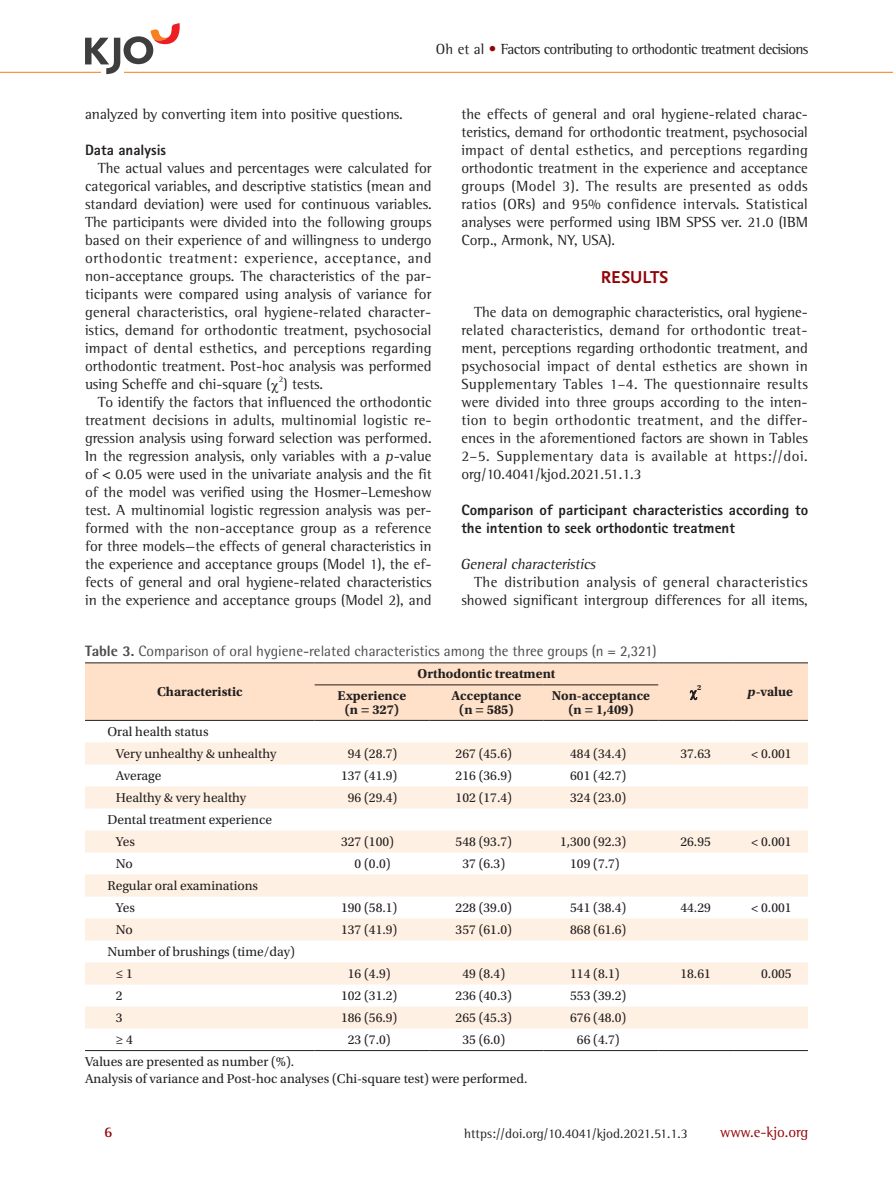
<style>
.page{position:relative;width:893px;height:1191px;background:#fff}
.page>*{position:absolute;margin:0;border:0;box-sizing:border-box;transform-origin:0 0}
.t1{font:700 18px "Nexus Sans";color:#920407}
.t2{font:15px/18px "Rotis Semi Serif Std";color:#231f20;text-align:justify}
.t3{font:800 15px/18px "Rotis Sans Serif Std";color:#231f20}
.t4{font:15px "Rotis Semi Sans Std";color:#4b4c4d}
.t5{font:15px "Rotis Semi Serif Std";letter-spacing:-.04em;color:#231f20}
.t6{font:italic 15px "Rotis Semi Serif Std";color:#231f20}
.t7{font:15px "Rotis Semi Serif Std";color:#920407}
.t8{font:700 15px "Rotis Semi Serif Std";color:#920407}
.t9{font:13.5px/22px "Utopia Std";color:#231f20}
.t10{font:700 13.5px/13.5px "Utopia Std";color:#231f20;text-align:center}
.t11{font:13.5px "Rotis Semi Serif Std";color:#231f20}
.t12{font:8.7px "Rotis Semi Serif Std";color:#231f20}
.t13{font:700 7.8px "Utopia Std";color:#231f20}
.s1{color:#920407}
.s2{font-weight:800}
.s3{font-style:italic}
</style>
<div class="page">
<hr style="left:0;top:72px;width:893px;height:1px;background:#f58220">
<svg style="left:85px;top:23px;width:95px;height:51px"></svg>
<svg style="left:85px;top:742px;width:723px;height:286px;fill:#fef0e2"></svg>
<hr style="left:85px;top:662px;width:230px;height:1px;background:#231f20">
<hr style="left:315px;top:662px;width:114px;height:1px;background:#231f20">
<hr style="left:429px;top:662px;width:115px;height:1px;background:#231f20">
<hr style="left:544px;top:662px;width:114px;height:1px;background:#231f20">
<hr style="left:658px;top:662px;width:75px;height:1px;background:#231f20">
<hr style="left:733px;top:662px;width:75px;height:1px;background:#231f20">
<hr style="left:85px;top:720px;width:230px;height:1px;background:#231f20">
<hr style="left:544px;top:720px;width:114px;height:1px;background:#231f20">
<hr style="left:658px;top:720px;width:75px;height:1px;background:#231f20">
<hr style="left:733px;top:720px;width:75px;height:1px;background:#231f20">
<hr style="left:85px;top:1050px;width:230px;height:1px;background:#231f20">
<hr style="left:315px;top:1050px;width:114px;height:1px;background:#231f20">
<hr style="left:429px;top:1050px;width:115px;height:1px;background:#231f20">
<hr style="left:544px;top:1050px;width:114px;height:1px;background:#231f20">
<hr style="left:658px;top:1050px;width:75px;height:1px;background:#231f20">
<hr style="left:733px;top:1050px;width:75px;height:1px;background:#231f20">
<hr style="left:315px;top:720px;width:114px;height:1px;background:#231f20">
<hr style="left:429px;top:720px;width:115px;height:1px;background:#231f20">
<div style="left:85px;top:663px;width:723px;height:57px;background:#fee1c8"></div>
<p class="t5" style="left:436px;top:40px;width:374px">Oh et al <span class="s1">•</span> Factors contributing to orthodontic treatment decisions</p>
<p class="t2" style="left:461px;top:105px;width:348px">the effects of general and oral hygiene-related charac&shy;teristics, demand for orthodontic treatment, psychosocial impact of dental esthetics, and perceptions regarding orthodontic treatment in the experience and acceptance groups (Model 3). The results are presented as odds ratios (ORs) and 95% confidence intervals. Statistical analyses were performed using IBM SPSS ver. 21.0 (IBM Corp., Armonk, NY, USA).</p>
<p class="t1" style="left:601px;top:266px;width:69px">RESULTS</p>
<p class="t2" style="left:461px;top:303px;width:348px;text-indent:13px">The data on demographic characteristics, oral hygiene&shy;related characteristics, demand for orthodontic treat&shy;ment, perceptions regarding orthodontic treatment, and psychosocial impact of dental esthetics are shown in Supplementary Tables 1–4. The questionnaire results were divided into three groups according to the inten&shy;tion to begin orthodontic treatment, and the differ&shy;ences in the aforementioned factors are shown in Tables 2–5. Supplementary data is available at https://doi. org/10.4041/kjod.2021.51.1.3</p>
<p class="t3" style="left:461px;top:501px;width:348px">Comparison of participant characteristics according to the intention to seek orthodontic treatment</p>
<p class="t6" style="left:460px;top:555px;width:140px">General characteristics</p>
<p class="t2" style="left:461px;top:573px;width:348px;text-align:right">The distribution analysis of general characteristics showed significant intergroup differences for all items,</p>
<p class="t4" style="left:85px;top:642px;width:573px"><span class="s2">Table 3.</span> Comparison of oral hygiene-related characteristics among the three groups (n = 2,321)</p>
<p class="t10" style="left:157px;top:685px;width:87px">Characteristic</p>
<p class="t2" style="left:85px;top:105px;width:319px">analyzed by converting item into positive questions.</p>
<p class="t3" style="left:85px;top:141px;width:83px">Data analysis</p>
<p class="t2" style="left:85px;top:159px;width:348px;text-indent:13px">The actual values and percentages were calculated for categorical variables, and descriptive statistics (mean and standard deviation) were used for continuous variables.<br>The participants were divided into the following groups based on their experience of and willingness to undergo orthodontic treatment: experience, acceptance, and non-acceptance groups. The characteristics of the par&shy;ticipants were compared using analysis of variance for general characteristics, oral hygiene-related character&shy;istics, demand for orthodontic treatment, psychosocial impact of dental esthetics, and perceptions regarding orthodontic treatment. Post-hoc analysis was performed using Scheffe and chi-square (</p>
<p class="t12" style="left:279px;top:374px;width:6px">2</p>
<p class="t2" style="left:283px;top:375px;width:41px">) tests.</p>
<p class="t2" style="left:98px;top:393px;width:335px">To identify the factors that influenced the orthodontic</p>
<p class="t2" style="left:85px;top:411px;width:348px">treatment decisions in adults, multinomial logistic re-</p>
<p class="t2" style="left:85px;top:429px;width:348px">gression analysis using forward selection was performed.</p>
<p class="t2" style="left:85px;top:447px;width:348px">In the regression analysis, only variables with a <span class="s3">p</span>-value</p>
<p class="t2" style="left:85px;top:465px;width:348px">of &lt; 0.05 were used in the univariate analysis and the fit</p>
<p class="t2" style="left:85px;top:483px;width:348px">of the model was verified using the Hosmer–Lemeshow</p>
<p class="t2" style="left:85px;top:501px;width:348px">test. A multinomial logistic regression analysis was per-</p>
<p class="t2" style="left:85px;top:519px;width:348px">formed with the non-acceptance group as a reference</p>
<p class="t2" style="left:85px;top:537px;width:348px">for three models—the effects of general characteristics in</p>
<p class="t2" style="left:85px;top:555px;width:348px">the experience and acceptance groups (Model 1), the ef-</p>
<p class="t2" style="left:85px;top:573px;width:348px">fects of general and oral hygiene-related characteristics</p>
<p class="t2" style="left:85px;top:591px;width:348px">in the experience and acceptance groups (Model 2), and</p>
<p class="t10" style="left:418px;top:667px;width:139px">Orthodontic treatment</p>
<p class="t13" style="left:697px;top:682px;width:6px">2</p>
<p class="t10" style="left:747px;top:685px;width:47px"><span class="s3">p</span>-value</p>
<p class="t10" style="left:338px;top:689px;width:70px">Experience (n = 327)</p>
<p class="t10" style="left:451px;top:689px;width:71px">Acceptance (n = 585)</p>
<p class="t10" style="left:552px;top:689px;width:100px">Non-acceptance (n = 1,409)</p>
<p class="t9" style="left:116px;top:720px;width:162px;text-indent:-8px">Oral health status<br>Very unhealthy &amp; unhealthy</p>
<p class="t9" style="left:348px;top:742px;width:51px">94 (28.7)</p>
<p class="t9" style="left:456px;top:742px;width:58px">267 (45.6)</p>
<p class="t9" style="left:570px;top:742px;width:58px">484 (34.4)</p>
<p class="t9" style="left:680px;top:742px;width:32px">37.63</p>
<p class="t9" style="left:751px;top:742px;width:42px">&lt; 0.001</p>
<p class="t9" style="left:116px;top:764px;width:47px">Average</p>
<p class="t9" style="left:341px;top:764px;width:58px">137 (41.9)</p>
<p class="t9" style="left:456px;top:764px;width:58px">216 (36.9)</p>
<p class="t9" style="left:570px;top:764px;width:58px">601 (42.7)</p>
<p class="t9" style="left:116px;top:786px;width:132px">Healthy &amp; very healthy</p>
<p class="t9" style="left:348px;top:786px;width:51px">96 (29.4)</p>
<p class="t9" style="left:456px;top:786px;width:58px">102 (17.4)</p>
<p class="t9" style="left:570px;top:786px;width:58px">324 (23.0)</p>
<p class="t9" style="left:116px;top:808px;width:158px;text-indent:-8px">Dental treatment experience<br>Yes</p>
<p class="t9" style="left:341px;top:830px;width:54px">327 (100)</p>
<p class="t9" style="left:456px;top:830px;width:58px">548 (93.7)</p>
<p class="t9" style="left:560px;top:830px;width:68px">1,300 (92.3)</p>
<p class="t9" style="left:680px;top:830px;width:32px">26.95</p>
<p class="t9" style="left:751px;top:830px;width:42px">&lt; 0.001</p>
<p class="t9" style="left:116px;top:852px;width:19px">No</p>
<p class="t9" style="left:355px;top:852px;width:38px">0 (0.0)</p>
<p class="t9" style="left:462px;top:852px;width:44px">37 (6.3)</p>
<p class="t9" style="left:570px;top:852px;width:51px">109 (7.7)</p>
<p class="t9" style="left:116px;top:874px;width:144px;text-indent:-8px">Regular oral examinations<br>Yes</p>
<p class="t9" style="left:341px;top:896px;width:58px">190 (58.1)</p>
<p class="t9" style="left:456px;top:896px;width:58px">228 (39.0)</p>
<p class="t9" style="left:570px;top:896px;width:58px">541 (38.4)</p>
<p class="t9" style="left:680px;top:896px;width:32px">44.29</p>
<p class="t9" style="left:751px;top:896px;width:42px">&lt; 0.001</p>
<p class="t9" style="left:116px;top:918px;width:19px">No</p>
<p class="t9" style="left:341px;top:918px;width:58px">137 (41.9)</p>
<p class="t9" style="left:456px;top:918px;width:58px">357 (61.0)</p>
<p class="t9" style="left:570px;top:918px;width:58px">868 (61.6)</p>
<p class="t9" style="left:116px;top:940px;width:180px;text-indent:-8px">Number of brushings (time/day) ≤ 1</p>
<p class="t9" style="left:348px;top:962px;width:44px">16 (4.9)</p>
<p class="t9" style="left:462px;top:962px;width:44px">49 (8.4)</p>
<p class="t9" style="left:570px;top:962px;width:51px">114 (8.1)</p>
<p class="t9" style="left:680px;top:962px;width:32px">18.61</p>
<p class="t9" style="left:761px;top:962px;width:32px">0.005</p>
<p class="t9" style="left:116px;top:984px;width:8px">2</p>
<p class="t9" style="left:341px;top:984px;width:58px">102 (31.2)</p>
<p class="t9" style="left:456px;top:984px;width:58px">236 (40.3)</p>
<p class="t9" style="left:570px;top:984px;width:58px">553 (39.2)</p>
<p class="t9" style="left:116px;top:1006px;width:8px">3</p>
<p class="t9" style="left:341px;top:1006px;width:58px">186 (56.9)</p>
<p class="t9" style="left:456px;top:1006px;width:58px">265 (45.3)</p>
<p class="t9" style="left:570px;top:1006px;width:58px">676 (48.0)</p>
<p class="t9" style="left:116px;top:1028px;width:18px">≥ 4</p>
<p class="t9" style="left:348px;top:1028px;width:44px">23 (7.0)</p>
<p class="t9" style="left:462px;top:1028px;width:44px">35 (6.0)</p>
<p class="t9" style="left:577px;top:1028px;width:44px">66 (4.7)</p>
<p class="t9" style="left:85px;top:1054px;width:444px;line-height:16.2px">Values are presented as number (%).<br>Analysis of variance and Post-hoc analyses (Chi-square test) were performed.</p>
<p class="t8" style="left:104px;top:1122px;width:10px">6</p>
<p class="t11" style="left:464px;top:1125px;width:225px">https://doi.org/10.4041/kjod.2021.51.1.3</p>
<p class="t7" style="left:720px;top:1122px;width:90px">www.e-kjo.org</p>
</div>
